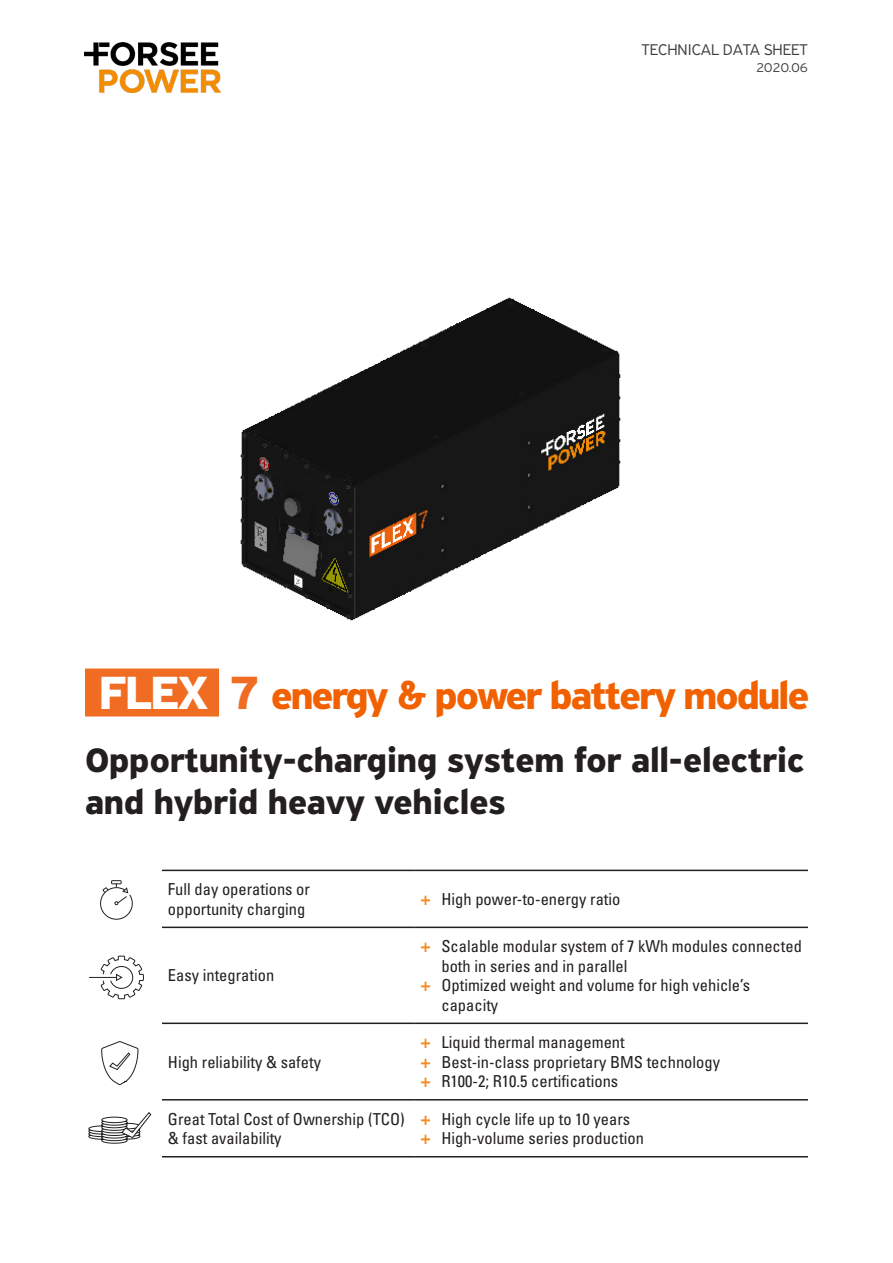
<style>
.page{position:relative;width:893px;height:1263px;background:#fff}
.page>*{position:absolute;margin:0;border:0;box-sizing:border-box;transform-origin:0 0}
.t1{font:700 40.5px "PF Highway Sans Pro";letter-spacing:-.05em;color:#f26100}
.t2{font:700 36px/42px "PF Highway Sans Pro";letter-spacing:-.01em;color:#231f20}
.t3{font:condensed 16.5px/19.5px "Univers LT Std";color:#231f20}
.t4{font:300 16.5px "PF Highway Sans Pro";color:#3e3e3f}
.t5{font:300 13.5px "PF Highway Sans Pro";color:#3e3e3f}
.s1{font-size:49.5px;color:#fff}
.s2{font-size:49.5px;color:#f16c23}
</style>
<div class="page">
<div style="left:85px;top:668px;width:134px;height:48px;background:#f16c23"></div>
<img style="left:85px;top:42px;width:136px;height:51px">
<hr style="left:162px;top:926px;width:252px;height:2px;background:#231f20">
<hr style="left:414px;top:926px;width:394px;height:2px;background:#231f20">
<hr style="left:162px;top:1022px;width:252px;height:2px;background:#231f20">
<hr style="left:414px;top:1022px;width:394px;height:2px;background:#231f20">
<hr style="left:162px;top:1099px;width:252px;height:1px;background:#231f20">
<hr style="left:414px;top:1099px;width:394px;height:1px;background:#231f20">
<hr style="left:162px;top:1156px;width:252px;height:1px;background:#231f20">
<hr style="left:414px;top:1156px;width:394px;height:1px;background:#231f20">
<hr style="left:162px;top:870px;width:252px;height:1px;background:#231f20">
<hr style="left:414px;top:870px;width:394px;height:1px;background:#231f20">
<svg style="left:88px;top:1112px;width:64px;height:32px"></svg>
<svg style="left:89px;top:955px;width:55px;height:44px"></svg>
<svg style="left:100px;top:880px;width:33px;height:40px"></svg>
<svg style="left:101px;top:1041px;width:38px;height:44px"></svg>
<img style="left:240px;top:297px;width:381px;height:324px">
<p class="t4" style="left:641px;top:40px;width:168px">TECHNICAL DATA SHEET</p>
<p class="t5" style="left:756px;top:59px;width:53px">2020.06</p>
<p class="t1" style="left:99px;top:672px;width:712px"><span class="s1">FLEX</span> <span class="s2">7</span> energy &amp; power battery module</p>
<p class="t2" style="left:85px;top:740px;width:721px">Opportunity-charging system for all-electric and hybrid heavy vehicles</p>
<p class="t3" style="left:168px;top:879px;width:144px">Full day operations or opportunity charging</p>
<p class="t3" style="left:441px;top:889px;width:181px">High power-to-energy ratio</p>
<p class="t3" style="left:168px;top:965px;width:108px">Easy integration</p>
<p class="t3" style="left:168px;top:1052px;width:155px">High reliability &amp; safety</p>
<p class="t3" style="left:441px;top:936px;width:362px">Scalable modular system of 7 kWh modules connected both in series and in parallel</p>
<p class="t3" style="left:441px;top:975px;width:310px">Optimized weight and volume for high vehicle’s capacity</p>
<p class="t3" style="left:441px;top:1032px;width:185px">Liquid thermal management</p>
<p class="t3" style="left:441px;top:1052px;width:280px">Best-in-class proprietary BMS technology</p>
<p class="t3" style="left:441px;top:1071px;width:178px">R100-2; R10.5 certifications</p>
<p class="t3" style="left:168px;top:1109px;width:238px">Great Total Cost of Ownership (TCO) &amp; fast availability</p>
<p class="t3" style="left:441px;top:1109px;width:190px">High cycle life up to 10 years</p>
<p class="t3" style="left:441px;top:1128px;width:204px">High-volume series production</p>
</div>
